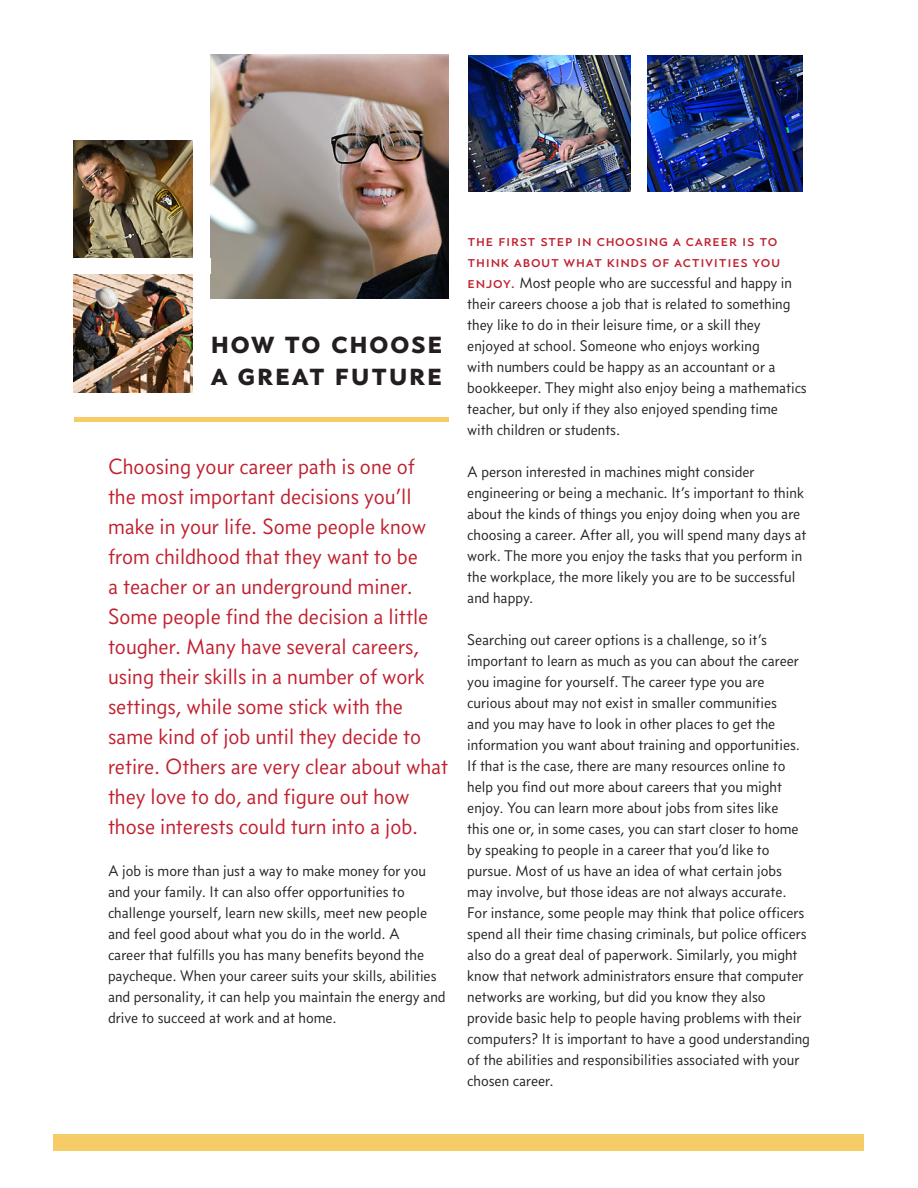
<style>
.page{position:relative;width:918px;height:1188px;background:#fff}
.page>*{position:absolute;margin:0;border:0;box-sizing:border-box;transform-origin:0 0}
.t1{font:700 32.25px/32.2px "Concourse C2";color:#231f20}
.intro_text{font:22.5px/30px "Concourse T3";color:#c01f2e}
.body{font:15.75px/21px "Concourse T3";color:#231f20}
.s1{font-family:"Concourse C4";color:#c01f2e}
</style>
<div class="page">
<div style="left:53px;top:1135px;width:810px;height:16px;background:#f5cc66"></div>
<hr style="left:74px;top:418px;width:374px;height:4px;background:#f5cc66">
<img style="left:468px;top:55px;width:335px;height:136px">
<img style="left:210px;top:55px;width:238px;height:244px">
<img style="left:74px;top:140px;width:118px;height:118px">
<img style="left:74px;top:274px;width:118px;height:118px">
<div style="left:631px;top:45px;width:16px;height:157px;background:#fff"></div>
<p class="t1" style="left:210px;top:325px;width:235px">how to choose a great future</p>
<p class="intro_text" style="left:108px;top:451px;width:342px">Choosing your career path is one of the most important decisions you’ll make in your life. Some people know from childhood that they want to be<br>a teacher or an underground miner.<br>Some people find the decision a little tougher. Many have several careers, using their skills in a number of work settings, while some stick with the same kind of job until they decide to retire. Others are very clear about what they love to do, and figure out how those interests could turn into a job.</p>
<p class="body" style="left:108px;top:860px;width:339px">A job is more than just a way to make money for you and your family. It can also offer opportunities to challenge yourself, learn new skills, meet new people and feel good about what you do in the world. A<br>career that fulfills you has many benefits beyond the paycheque. When your career suits your skills, abilities and personality, it can help you maintain the energy and drive to succeed at work and at home.</p>
<p class="body" style="left:467px;top:230px;width:341px"><span class="s1">the first step in choosing a career is to think about what kinds of activities you enjoy.</span> Most people who are successful and happy in their careers choose a job that is related to something they like to do in their leisure time, or a skill they enjoyed at school. Someone who enjoys working<br>with numbers could be happy as an accountant or a bookkeeper. They might also enjoy being a mathematics teacher, but only if they also enjoyed spending time with children or students.</p>
<p class="body" style="left:467px;top:461px;width:341px">A person interested in machines might consider engineering or being a mechanic. It’s important to think about the kinds of things you enjoy doing when you are choosing a career. After all, you will spend many days at work. The more you enjoy the tasks that you perform in the workplace, the more likely you are to be successful and happy.</p>
<p class="body" style="left:467px;top:629px;width:344px">Searching out career options is a challenge, so it’s important to learn as much as you can about the career you imagine for yourself. The career type you are curious about may not exist in smaller communities<br>and you may have to look in other places to get the information you want about training and opportunities.<br>If that is the case, there are many resources online to help you find out more about careers that you might enjoy. You can learn more about jobs from sites like<br>this one or, in some cases, you can start closer to home by speaking to people in a career that you’d like to pursue. Most of us have an idea of what certain jobs may involve, but those ideas are not always accurate.<br>For instance, some people may think that police officers spend all their time chasing criminals, but police officers also do a great deal of paperwork. Similarly, you might know that network administrators ensure that computer networks are working, but did you know they also provide basic help to people having problems with their computers? It is important to have a good understanding of the abilities and responsibilities associated with your chosen career.</p>
</div>
